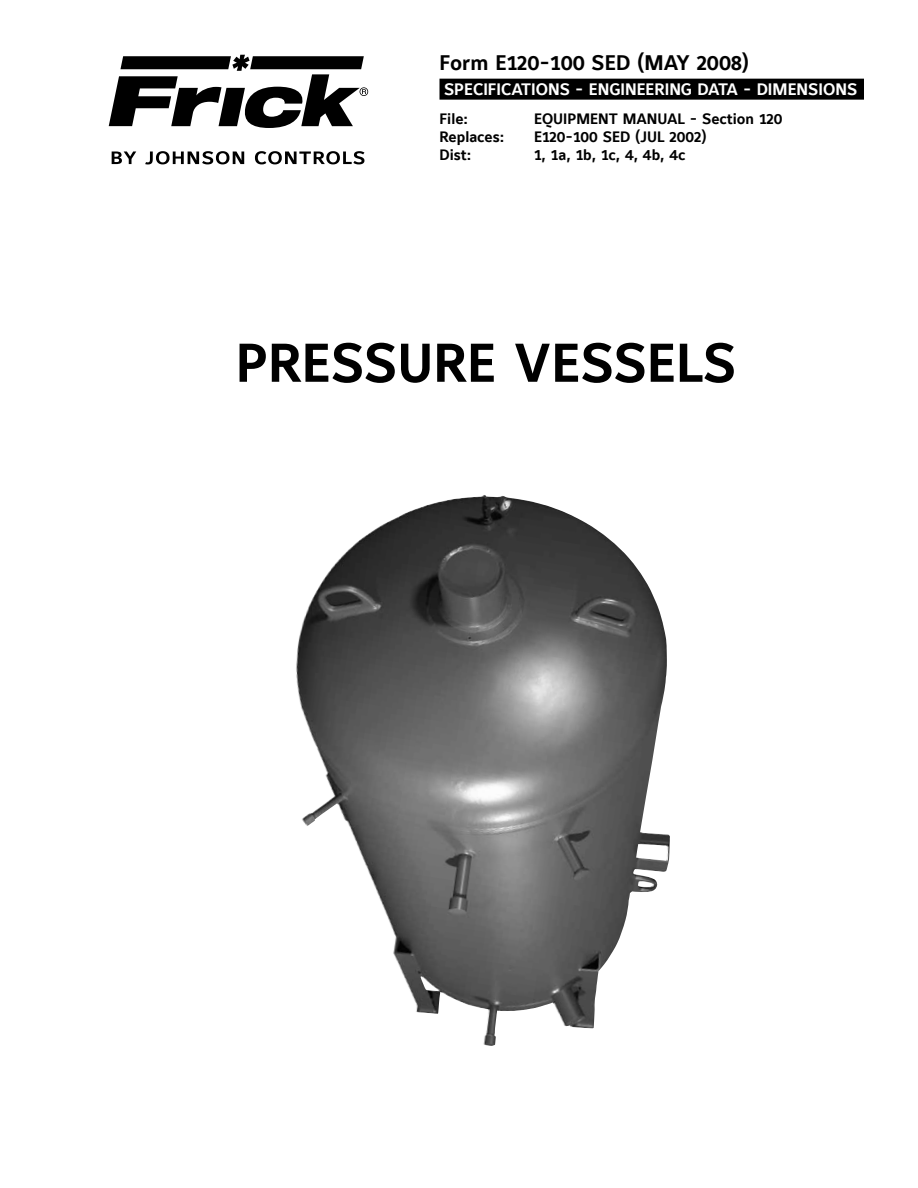
<style>
.page{position:relative;width:918px;height:1188px;background:#fff}
.page>*{position:absolute;margin:0;border:0;box-sizing:border-box;transform-origin:0 0}
.t1{font:54px "Maurea Bold Lf";color:#000}
.t2{font:21px "Maurea Bold Lf";color:#000}
.t3{font:16.5px "Maurea Bold Lf";color:#fff}
.t4{font:15px "Maurea Bold Lf";color:#000}
</style>
<div class="page">
<img style="left:296px;top:496px;width:361px;height:550px">
<div style="left:440px;top:79px;width:424px;height:21px;background:#000"></div>
<svg style="left:109px;top:55px;width:259px;height:73px"></svg>
<svg style="left:112px;top:152px;width:24px;height:12px"></svg>
<svg style="left:145px;top:151px;width:99px;height:13px"></svg>
<svg style="left:255px;top:151px;width:109px;height:13px"></svg>
<h2 class="t2" style="left:440px;top:51px;width:311px">Form E120-100 SED (MAY 2008)</h2>
<p class="t3" style="left:444px;top:80px;width:415px">SPECIFICATIONS - ENGINEERING DATA - DIMENSIONS</p>
<p class="t4" style="left:440px;top:110px;width:30px">File:</p>
<p class="t4" style="left:534px;top:110px;width:250px">EQUIPMENT MANUAL - Section 120</p>
<p class="t4" style="left:440px;top:128px;width:66px">Replaces:</p>
<p class="t4" style="left:534px;top:128px;width:174px">E120-100 SED (JUL 2002)</p>
<p class="t4" style="left:440px;top:146px;width:33px">Dist:</p>
<p class="t4" style="left:534px;top:146px;width:153px">1, 1a, 1b, 1c, 4, 4b, 4c</p>
<h1 class="t1" style="left:236px;top:333px;width:502px">PRESSURE VESSELS</h1>
</div>
